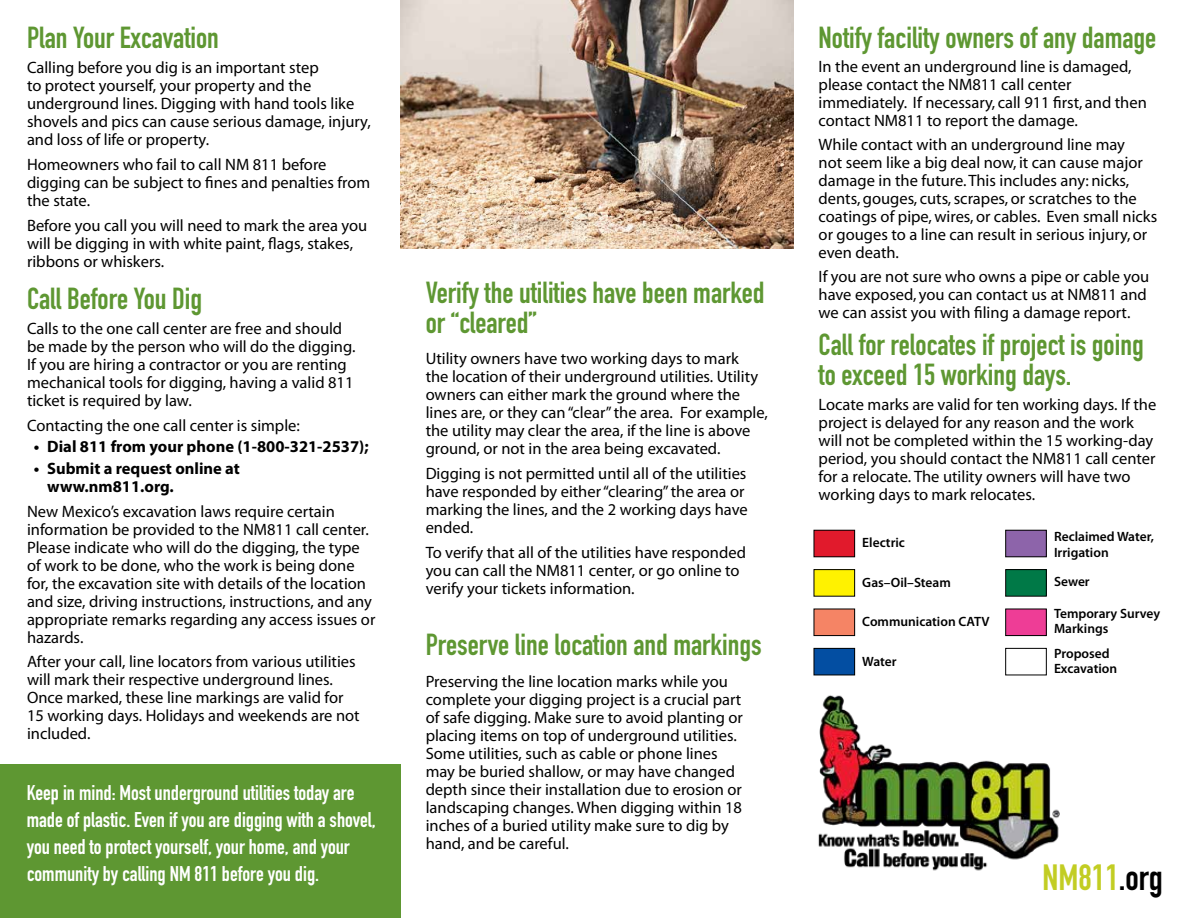
<style>
.page{position:relative;width:1188px;height:918px;background:#fff}
.page>*{position:absolute;margin:0;border:0;box-sizing:border-box;transform-origin:0 0}
.t1{font:700 36px "DIN Condensed";color:#c2cd23}
.t2{font:700 30px/30px "DIN Condensed";color:#5e9732}
.t3{font:700 21px/27px "DIN Condensed";color:#fff}
.t4{font:16.5px/18px "Myriad Pro";color:#000}
.t5{font:16.5px/18px "Myriad";color:#000}
.t6{font:700 16.5px/18px "Myriad Pro";color:#000}
.t7{font:600 13.5px/15px "Myriad Pro";color:#000}
.s1{color:#000}
</style>
<div class="page">
<div style="left:0;top:765px;width:400px;height:153px;background:#5e9732"></div>
<img style="left:400px;top:0;width:393px;height:248px">
<img style="left:818px;top:695px;width:242px;height:176px">
<div style="left:814px;top:530px;width:41px;height:27px;background:#e11a2c"></div>
<div style="left:814px;top:570px;width:41px;height:26px;background:#fff200"></div>
<div style="left:814px;top:569px;width:41px;height:28px;border:1px solid #000"></div>
<div style="left:814px;top:609px;width:41px;height:27px;background:#f58465"></div>
<div style="left:814px;top:609px;width:41px;height:27px;border:1px solid #000"></div>
<div style="left:814px;top:648px;width:41px;height:27px;background:#034ea2"></div>
<div style="left:814px;top:648px;width:41px;height:27px;border:1px solid #000"></div>
<div style="left:1006px;top:530px;width:40px;height:27px;background:#8d64aa"></div>
<div style="left:1005px;top:530px;width:42px;height:27px;border:1px solid #000"></div>
<div style="left:1006px;top:570px;width:40px;height:26px;background:#007947"></div>
<div style="left:1005px;top:569px;width:42px;height:28px;border:1px solid #000"></div>
<div style="left:1006px;top:609px;width:40px;height:27px;background:#ee3d96"></div>
<div style="left:1005px;top:609px;width:42px;height:27px;border:1px solid #000"></div>
<div style="left:1005px;top:648px;width:42px;height:27px;border:1px solid #000"></div>
<h2 class="t2" style="left:27px;top:23px;width:193px">Plan Your Excavation</h2>
<p class="t4" style="left:27px;top:59px;width:345px">Calling before you dig is an important step<br>to protect yourself, your property and the underground lines. Digging with hand tools like shovels and pics can cause serious damage, injury, and loss of life or property.</p>
<p class="t4" style="left:27px;top:156px;width:345px">Homeowners who fail to call NM 811 before digging can be subject to fines and penalties from the state.</p>
<p class="t4" style="left:27px;top:216px;width:342px">Before you call you will need to mark the area you will be digging in with white paint, flags, stakes, ribbons or whiskers.</p>
<h2 class="t2" style="left:27px;top:284px;width:177px">Call Before You Dig</h2>
<p class="t4" style="left:27px;top:320px;width:330px">Calls to the one call center are free and should be made by the person who will do the digging.<br>If you are hiring a contractor or you are renting mechanical tools for digging, having a valid 811 ticket is required by law.</p>
<p class="t4" style="left:27px;top:417px;width:274px">Contacting the one call center is simple:</p>
<p class="t6" style="left:34px;top:438px;width:336px">• Dial 811 from your phone (1-800-321-2537);</p>
<p class="t6" style="left:47px;top:460px;width:194px;text-indent:-13px">• Submit a request online at www.nm811.org.</p>
<p class="t4" style="left:27px;top:502px;width:350px">New Mexico’s excavation laws require certain information be provided to the NM811 call center.<br>Please indicate who will do the digging, the type of work to be done, who the work is being done for, the excavation site with details of the location and size, driving instructions, instructions, and any appropriate remarks regarding any access issues or hazards.</p>
<p class="t4" style="left:27px;top:653px;width:334px">After your call, line locators from various utilities will mark their respective underground lines.<br>Once marked, these line markings are valid for 15 working days. Holidays and weekends are not included.</p>
<p class="t3" style="left:27px;top:779px;width:350px">Keep in mind: Most underground utilities today are made of plastic. Even if you are digging with a shovel, you need to protect yourself, your home, and your community by calling NM 811 before you dig.</p>
<h2 class="t2" style="left:426px;top:277px;width:340px">Verify the utilities have been marked or “cleared”</h2>
<p class="t4" style="left:426px;top:350px;width:344px">Utility owners have two working days to mark<br>the location of their underground utilities. Utility owners can either mark the ground where the lines are, or they can “clear” the area. For example, the utility may clear the area, if the line is above ground, or not in the area being excavated.</p>
<p class="t4" style="left:426px;top:465px;width:324px">Digging is not permitted until all of the utilities have responded by either “clearing” the area or marking the lines, and the 2 working days have ended.</p>
<p class="t4" style="left:426px;top:544px;width:322px">To verify that all of the utilities have responded you can call the NM811 center, or go online to verify your tickets information.</p>
<h2 class="t2" style="left:426px;top:630px;width:338px">Preserve line location and markings</h2>
<p class="t4" style="left:426px;top:673px;width:319px">Preserving the line location marks while you complete your digging project is a crucial part of safe digging. Make sure to avoid planting or placing items on top of underground utilities.<br>Some utilities, such as cable or phone lines may be buried shallow, or may have changed depth since their installation due to erosion or landscaping changes. When digging within 18 inches of a buried utility make sure to dig by hand, and be careful.</p>
<h2 class="t2" style="left:819px;top:23px;width:339px">Notify facility owners of any damage</h2>
<p class="t5" style="left:819px;top:59px;width:330px">In the event an underground line is damaged, please contact the NM811 call center immediately. If necessary, call 911 first, and then contact NM811 to report the damage.</p>
<p class="t5" style="left:819px;top:136px;width:340px">While contact with an underground line may<br>not seem like a big deal now, it can cause major damage in the future. This includes any: nicks, dents, gouges, cuts, scrapes, or scratches to the coatings of pipe, wires, or cables. Even small nicks or gouges to a line can result in serious injury, or even death.</p>
<p class="t5" style="left:819px;top:268px;width:332px">If you are not sure who owns a pipe or cable you have exposed, you can contact us at NM811 and we can assist you with filing a damage report.</p>
<h2 class="t2" style="left:819px;top:329px;width:327px">Call for relocates if project is going to exceed 15 working days.</h2>
<p class="t4" style="left:819px;top:395px;width:339px">Locate marks are valid for ten working days. If the project is delayed for any reason and the work will not be completed within the 15 working-day period, you should contact the NM811 call center for a relocate. The utility owners will have two working days to mark relocates.</p>
<p class="t7" style="left:862px;top:535px;width:44px">Electric</p>
<p class="t7" style="left:862px;top:575px;width:90px">Gas–Oil–Steam</p>
<p class="t7" style="left:862px;top:614px;width:129px">Communication CATV</p>
<p class="t7" style="left:862px;top:654px;width:36px">Water</p>
<p class="t7" style="left:1054px;top:529px;width:101px;line-height:15.8px">Reclaimed Water,<br>Irrigation</p>
<p class="t7" style="left:1054px;top:574px;width:37px">Sewer</p>
<p class="t7" style="left:1054px;top:606px;width:108px">Temporary Survey<br>Markings</p>
<p class="t7" style="left:1054px;top:646px;width:65px">Proposed<br>Excavation</p>
<h1 class="t1" style="left:1043px;top:853px;width:122px">NM811<span class="s1">.org</span></h1>
</div>
